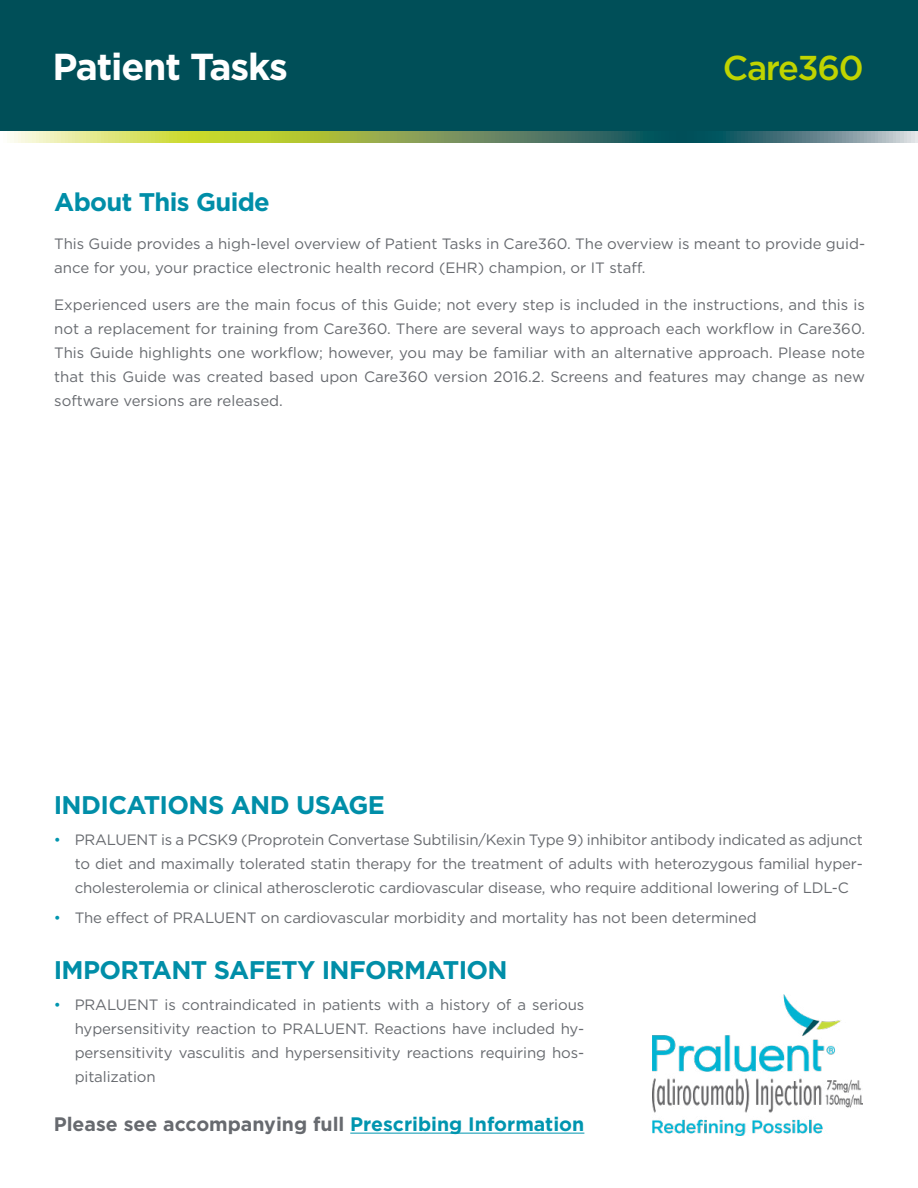
<style>
.page{position:relative;width:918px;height:1188px;background:#fff}
.page>*{position:absolute;margin:0;border:0;box-sizing:border-box;transform-origin:0 0}
.t1{font:700 37.5px "Gotham";letter-spacing:-.03em;color:#fff}
.t2{font:500 34.5px "Gotham";letter-spacing:-.04em;color:#c0d400}
.t3{font:700 25.5px "Gotham";letter-spacing:-.025em;color:#008ea8}
.t4{font:700 19.5px "Gotham";color:#676a6f}
.t5{font:15px/24px "Gotham";letter-spacing:-.01em;color:#676a6f;text-align:justify}
.s1{color:#0095af}
</style>
<div class="page">
<div style="left:0;top:0;width:918px;height:135px;background:#004f58"></div>
<svg style="left:0;top:132px;width:918px;height:11px;background:#86a46c"></svg>
<img style="left:652px;top:995px;width:211px;height:141px">
<hr style="left:350px;top:1133px;width:234px;height:1px;background:#0095af">
<h1 class="t1" style="left:52px;top:42px;width:237px">Patient Tasks</h1>
<h2 class="t2" style="left:723px;top:45px;width:142px">Care360</h2>
<h3 class="t3" style="left:54px;top:185px;width:217px">About This Guide</h3>
<p class="t5" style="left:54px;top:231px;width:812px">This Guide provides a high-level overview of Patient Tasks in Care360. The overview is meant to provide guid&shy;ance for you, your practice electronic health record (EHR) champion, or IT staff.</p>
<p class="t5" style="left:54px;top:293px;width:812px">Experienced users are the main focus of this Guide; not every step is included in the instructions, and this is not a replacement for training from Care360. There are several ways to approach each workflow in Care360.<br>This Guide highlights one workflow; however, you may be familiar with an alternative approach. Please note that this Guide was created based upon Care360 version 2016.2. Screens and features may change as new software versions are released.</p>
<h3 class="t3" style="left:54px;top:788px;width:333px">INDICATIONS AND USAGE</h3>
<p class="t5" style="left:75px;top:827px;width:790px;text-indent:-21px"><span class="s1">•</span> PRALUENT is a PCSK9 (Proprotein Convertase Subtilisin/Kexin Type 9) inhibitor antibody indicated as adjunct to diet and maximally tolerated statin therapy for the treatment of adults with heterozygous familial hyper&shy;cholesterolemia or clinical atherosclerotic cardiovascular disease, who require additional lowering of LDL-C</p>
<p class="t5" style="left:54px;top:906px;width:705px"><span class="s1">•</span> The effect of PRALUENT on cardiovascular morbidity and mortality has not been determined</p>
<h3 class="t3" style="left:54px;top:953px;width:456px">IMPORTANT SAFETY INFORMATION</h3>
<p class="t5" style="left:75px;top:992px;width:511px;text-indent:-21px"><span class="s1">•</span> PRALUENT is contraindicated in patients with a history of a serious hypersensitivity reaction to PRALUENT. Reactions have included hy&shy;persensitivity vasculitis and hypersensitivity reactions requiring hos&shy;pitalization</p>
<h3 class="t4" style="left:54px;top:1111px;width:532px">Please see accompanying full <span class="s1">Prescribing Information</span></h3>
</div>
